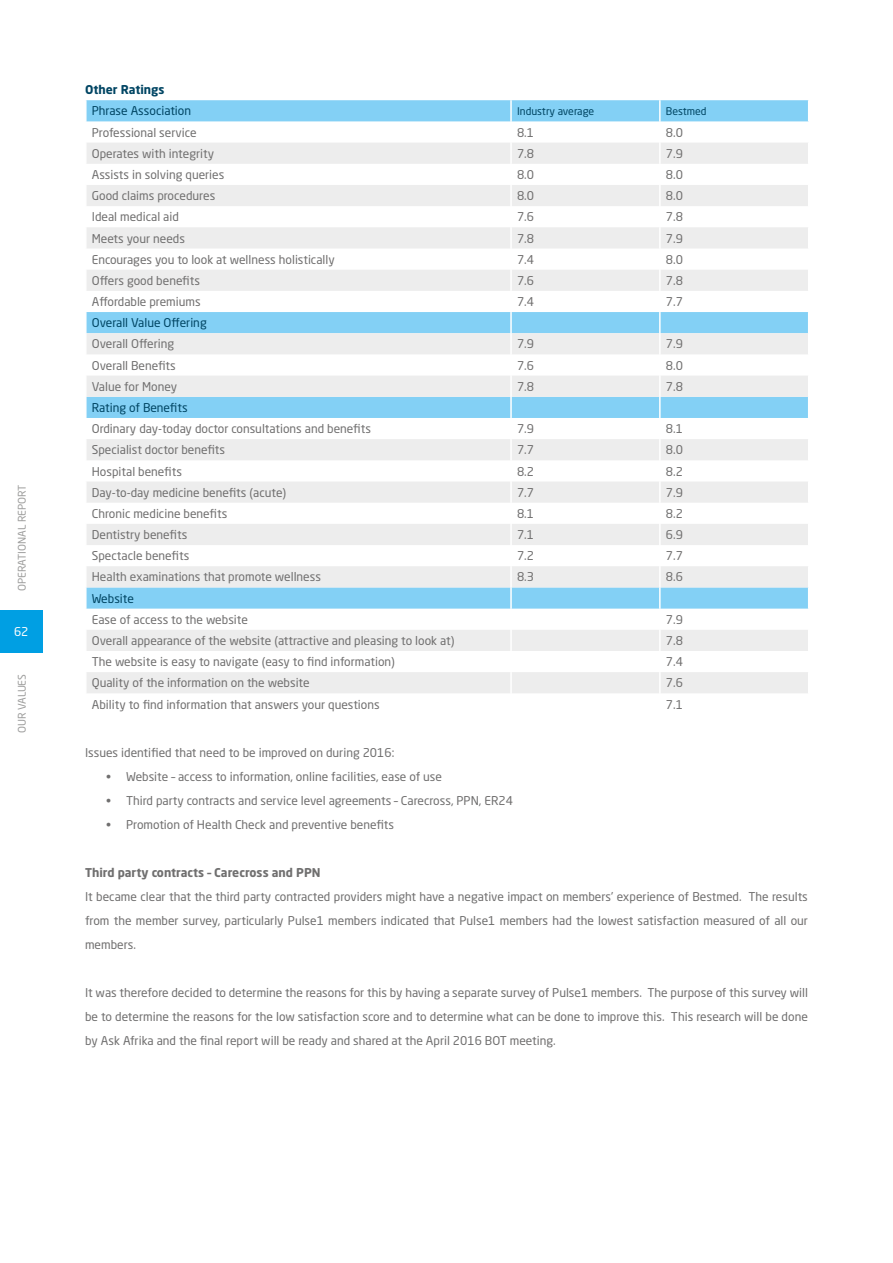
<style>
.page{position:relative;width:893px;height:1263px;background:#fff}
.page>*{position:absolute;margin:0;border:0;box-sizing:border-box;transform-origin:0 0}
.t1{font:12px/24px "Neo Sans Std";color:#706f6f;text-align:justify}
.t2{font:12px "Neo Sans Std";color:#004563}
.t3{font:700 12px "Neo Sans Std";color:#706f6f}
.t4{font:700 12px "Neo Sans Std";color:#004563}
.t5{font:12px "Neo Sans Std";color:#fff}
.t6{font:10.5px "Neo Sans Std";color:#9d9d9c}
.t7{font:10.5px "Neo Sans Std";color:#004563}
</style>
<div class="page">
<svg style="left:87px;top:100px;width:722px;height:22px;background:#87d1f5"></svg>
<svg style="left:87px;top:143px;width:721px;height:550px;fill:#ededf5"></svg>
<hr style="left:510px;top:121px;width:2px;height:22px;background:#fff">
<hr style="left:659px;top:121px;width:2px;height:22px;background:#fff">
<hr style="left:510px;top:164px;width:2px;height:21px;background:#fff">
<hr style="left:510px;top:270px;width:2px;height:21px;background:#fff">
<hr style="left:659px;top:164px;width:2px;height:21px;background:#fff">
<hr style="left:659px;top:270px;width:2px;height:21px;background:#fff">
<hr style="left:510px;top:100px;width:2px;height:21px;background:#fff">
<hr style="left:659px;top:100px;width:2px;height:21px;background:#fff">
<hr style="left:510px;top:143px;width:2px;height:21px;background:#fff">
<hr style="left:659px;top:143px;width:2px;height:21px;background:#fff">
<hr style="left:510px;top:185px;width:2px;height:21px;background:#fff">
<hr style="left:659px;top:185px;width:2px;height:21px;background:#fff">
<hr style="left:510px;top:227px;width:2px;height:21px;background:#fff">
<hr style="left:659px;top:227px;width:2px;height:21px;background:#fff">
<svg style="left:808px;top:100px;width:1px;height:21px"></svg>
<hr style="left:510px;top:206px;width:2px;height:21px;background:#fff">
<hr style="left:659px;top:206px;width:2px;height:21px;background:#fff">
<hr style="left:510px;top:312px;width:2px;height:21px;background:#fff">
<hr style="left:659px;top:312px;width:2px;height:21px;background:#fff">
<hr style="left:510px;top:248px;width:2px;height:22px;background:#fff">
<hr style="left:510px;top:291px;width:2px;height:21px;background:#fff">
<hr style="left:510px;top:354px;width:2px;height:22px;background:#fff">
<hr style="left:510px;top:418px;width:2px;height:21px;background:#fff">
<hr style="left:659px;top:248px;width:2px;height:22px;background:#fff">
<hr style="left:659px;top:291px;width:2px;height:21px;background:#fff">
<hr style="left:659px;top:354px;width:2px;height:22px;background:#fff">
<hr style="left:659px;top:418px;width:2px;height:21px;background:#fff">
<hr style="left:510px;top:397px;width:2px;height:21px;background:#fff">
<hr style="left:659px;top:397px;width:2px;height:21px;background:#fff">
<hr style="left:510px;top:333px;width:2px;height:21px;background:#fff">
<hr style="left:659px;top:333px;width:2px;height:21px;background:#fff">
<hr style="left:510px;top:376px;width:2px;height:21px;background:#fff">
<hr style="left:659px;top:376px;width:2px;height:21px;background:#fff">
<hr style="left:659px;top:439px;width:2px;height:21px;background:#fff">
<hr style="left:659px;top:481px;width:2px;height:22px;background:#fff">
<hr style="left:659px;top:524px;width:2px;height:21px;background:#fff">
<hr style="left:659px;top:566px;width:2px;height:21px;background:#fff">
<hr style="left:510px;top:439px;width:2px;height:21px;background:#fff">
<hr style="left:510px;top:481px;width:2px;height:22px;background:#fff">
<hr style="left:510px;top:524px;width:2px;height:21px;background:#fff">
<hr style="left:510px;top:566px;width:2px;height:21px;background:#fff">
<hr style="left:510px;top:460px;width:2px;height:21px;background:#fff">
<hr style="left:659px;top:460px;width:2px;height:21px;background:#fff">
<hr style="left:510px;top:503px;width:2px;height:21px;background:#fff">
<hr style="left:659px;top:503px;width:2px;height:21px;background:#fff">
<hr style="left:510px;top:545px;width:2px;height:21px;background:#fff">
<hr style="left:659px;top:545px;width:2px;height:21px;background:#fff">
<hr style="left:510px;top:587px;width:2px;height:22px;background:#fff">
<hr style="left:659px;top:587px;width:2px;height:22px;background:#fff">
<hr style="left:510px;top:609px;width:2px;height:21px;background:#fff">
<hr style="left:659px;top:609px;width:2px;height:21px;background:#fff">
<hr style="left:510px;top:651px;width:2px;height:21px;background:#fff">
<hr style="left:659px;top:651px;width:2px;height:21px;background:#fff">
<hr style="left:510px;top:630px;width:2px;height:21px;background:#fff">
<hr style="left:659px;top:630px;width:2px;height:21px;background:#fff">
<hr style="left:510px;top:672px;width:2px;height:21px;background:#fff">
<hr style="left:659px;top:672px;width:2px;height:21px;background:#fff">
<div style="left:0;top:610px;width:43px;height:43px;background:#009fe3"></div>
<p class="t6" style="left:16px;top:591px;width:108px;rotate:-90deg">OPERATIONAL REPORT</p>
<p class="t5" style="left:14px;top:624px;width:16px">62</p>
<p class="t6" style="left:16px;top:733px;width:61px;rotate:-90deg">OUR VALUES</p>
<p class="t4" style="left:85px;top:82px;width:81px">Other Ratings</p>
<p class="t2" style="left:92px;top:104px;width:101px">Phrase Association</p>
<p class="t7" style="left:517px;top:105px;width:79px">Industry average</p>
<p class="t7" style="left:666px;top:105px;width:42px">Bestmed</p>
<p class="t1" style="left:92px;top:120px;width:107px">Professional service</p>
<p class="t1" style="left:517px;top:120px;width:19px">8.1</p>
<p class="t1" style="left:666px;top:120px;width:19px">8.0</p>
<p class="t1" style="left:92px;top:141px;width:124px">Operates with integrity</p>
<p class="t1" style="left:517px;top:141px;width:19px">7.8</p>
<p class="t1" style="left:666px;top:141px;width:19px">7.9</p>
<p class="t1" style="left:92px;top:162px;width:134px">Assists in solving queries</p>
<p class="t1" style="left:517px;top:162px;width:19px">8.0</p>
<p class="t1" style="left:666px;top:162px;width:19px">8.0</p>
<p class="t1" style="left:92px;top:184px;width:125px">Good claims procedures</p>
<p class="t1" style="left:517px;top:184px;width:19px">8.0</p>
<p class="t1" style="left:666px;top:184px;width:19px">8.0</p>
<p class="t1" style="left:92px;top:205px;width:89px">Ideal medical aid</p>
<p class="t1" style="left:517px;top:205px;width:19px">7.6</p>
<p class="t1" style="left:666px;top:205px;width:19px">7.8</p>
<p class="t1" style="left:92px;top:226px;width:95px">Meets your needs</p>
<p class="t1" style="left:517px;top:226px;width:19px">7.8</p>
<p class="t1" style="left:666px;top:226px;width:19px">7.9</p>
<p class="t1" style="left:92px;top:247px;width:245px">Encourages you to look at wellness holistically</p>
<p class="t1" style="left:517px;top:247px;width:19px">7.4</p>
<p class="t1" style="left:666px;top:247px;width:19px">8.0</p>
<p class="t1" style="left:92px;top:268px;width:110px">Offers good benefits</p>
<p class="t1" style="left:517px;top:268px;width:19px">7.6</p>
<p class="t1" style="left:666px;top:268px;width:19px">7.8</p>
<p class="t1" style="left:92px;top:289px;width:110px">Affordable premiums</p>
<p class="t1" style="left:517px;top:289px;width:19px">7.4</p>
<p class="t1" style="left:666px;top:289px;width:19px">7.7</p>
<p class="t2" style="left:92px;top:315px;width:116px">Overall Value Offering</p>
<p class="t1" style="left:92px;top:332px;width:84px">Overall Offering</p>
<p class="t1" style="left:517px;top:332px;width:19px">7.9</p>
<p class="t1" style="left:666px;top:332px;width:19px">7.9</p>
<p class="t1" style="left:92px;top:353px;width:86px">Overall Benefits</p>
<p class="t1" style="left:517px;top:353px;width:19px">7.6</p>
<p class="t1" style="left:666px;top:353px;width:19px">8.0</p>
<p class="t1" style="left:92px;top:374px;width:87px">Value for Money</p>
<p class="t1" style="left:517px;top:374px;width:19px">7.8</p>
<p class="t1" style="left:666px;top:374px;width:19px">7.8</p>
<p class="t2" style="left:92px;top:400px;width:97px">Rating of Benefits</p>
<p class="t1" style="left:92px;top:417px;width:281px">Ordinary day-today doctor consultations and benefits</p>
<p class="t1" style="left:517px;top:417px;width:19px">7.9</p>
<p class="t1" style="left:666px;top:417px;width:19px">8.1</p>
<p class="t1" style="left:92px;top:438px;width:135px">Specialist doctor benefits</p>
<p class="t1" style="left:517px;top:438px;width:19px">7.7</p>
<p class="t1" style="left:666px;top:438px;width:19px">8.0</p>
<p class="t1" style="left:92px;top:459px;width:92px">Hospital benefits</p>
<p class="t1" style="left:517px;top:459px;width:19px">8.2</p>
<p class="t1" style="left:666px;top:459px;width:19px">8.2</p>
<p class="t1" style="left:92px;top:480px;width:196px">Day-to-day medicine benefits (acute)</p>
<p class="t1" style="left:517px;top:480px;width:19px">7.7</p>
<p class="t1" style="left:666px;top:480px;width:19px">7.9</p>
<p class="t1" style="left:92px;top:501px;width:137px">Chronic medicine benefits</p>
<p class="t1" style="left:517px;top:501px;width:19px">8.1</p>
<p class="t1" style="left:666px;top:501px;width:19px">8.2</p>
<p class="t1" style="left:92px;top:522px;width:97px">Dentistry benefits</p>
<p class="t1" style="left:517px;top:522px;width:19px">7.1</p>
<p class="t1" style="left:666px;top:522px;width:19px">6.9</p>
<p class="t1" style="left:92px;top:544px;width:99px">Spectacle benefits</p>
<p class="t1" style="left:517px;top:544px;width:19px">7.2</p>
<p class="t1" style="left:666px;top:544px;width:19px">7.7</p>
<p class="t1" style="left:92px;top:565px;width:231px">Health examinations that promote wellness</p>
<p class="t1" style="left:517px;top:565px;width:19px">8.3</p>
<p class="t1" style="left:666px;top:565px;width:19px">8.6</p>
<p class="t2" style="left:92px;top:591px;width:44px">Website</p>
<p class="t1" style="left:92px;top:607px;width:158px">Ease of access to the website</p>
<p class="t1" style="left:666px;top:607px;width:19px">7.9</p>
<p class="t1" style="left:92px;top:628px;width:364px">Overall appearance of the website (attractive and pleasing to look at)</p>
<p class="t1" style="left:666px;top:628px;width:19px">7.8</p>
<p class="t1" style="left:92px;top:649px;width:305px">The website is easy to navigate (easy to find information)</p>
<p class="t1" style="left:666px;top:649px;width:19px">7.4</p>
<p class="t1" style="left:92px;top:671px;width:219px">Quality of the information on the website</p>
<p class="t1" style="left:666px;top:671px;width:19px">7.6</p>
<p class="t1" style="left:92px;top:692px;width:289px">Ability to find information that answers your questions</p>
<p class="t1" style="left:666px;top:692px;width:19px">7.1</p>
<p class="t1" style="left:85px;top:740px;width:311px">Issues identified that need to be improved on during 2016:</p>
<p class="t1" style="left:106px;top:764px;width:337px">• Website – access to information, online facilities, ease of use</p>
<p class="t1" style="left:106px;top:788px;width:408px">• Third party contracts and service level agreements – Carecross, PPN, ER24</p>
<p class="t1" style="left:106px;top:812px;width:289px">• Promotion of Health Check and preventive benefits</p>
<p class="t3" style="left:85px;top:864px;width:237px">Third party contracts – Carecross and PPN</p>
<p class="t1" style="left:85px;top:884px;width:724px">It became clear that the third party contracted providers might have a negative impact on members’ experience of Bestmed. The results from the member survey, particularly Pulse1 members indicated that Pulse1 members had the lowest satisfaction measured of all our members.</p>
<p class="t1" style="left:85px;top:980px;width:724px">It was therefore decided to determine the reasons for this by having a separate survey of Pulse1 members. The purpose of this survey will be to determine the reasons for the low satisfaction score and to determine what can be done to improve this. This research will be done by Ask Afrika and the final report will be ready and shared at the April 2016 BOT meeting.</p>
</div>
